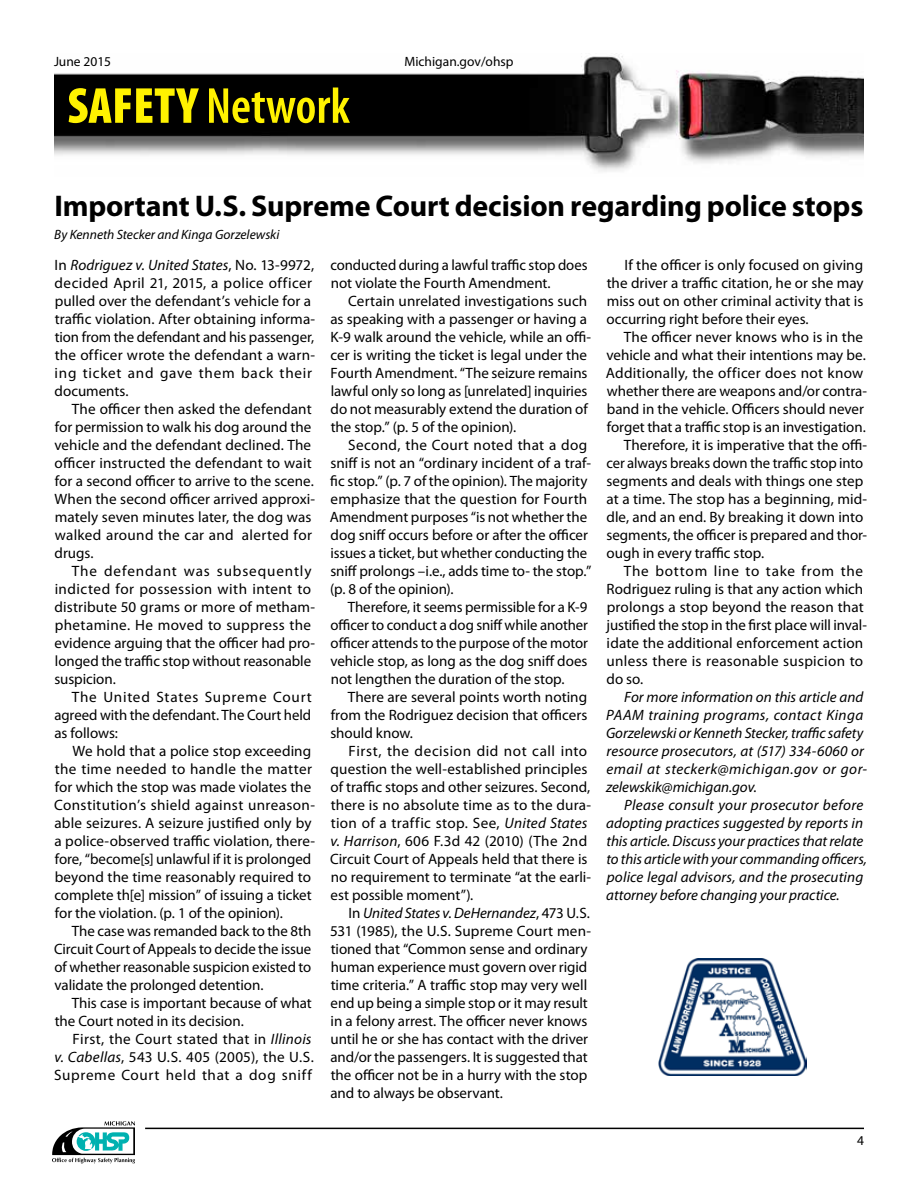
<style>
.page{position:relative;width:918px;height:1188px;background:#fff}
.page>*{position:absolute;margin:0;border:0;box-sizing:border-box;transform-origin:0 0}
.t1{font:600 condensed 51px "Myriad Pro";color:#fff200}
.t2{font:700 30px "Myriad Pro";letter-spacing:-.005em;color:#000}
.t3{font:15px/18px "Myriad Pro";color:#000}
.t4{font:italic 15px/18px "Myriad Pro";color:#000}
.t5{font:15px/18px "Myriad Pro";letter-spacing:.03em;color:#000}
.t6{font:15px "Myriad Pro";letter-spacing:.02em;color:#000}
.t7{font:15px "Myriad Pro";letter-spacing:.05em;color:#000}
.t8{font:italic 13.5px "Myriad Pro";color:#000}
.t9{font:13.5px "Myriad Pro";color:#000}
.s1{font-weight:900}
.s2{font-style:italic}
</style>
<div class="page">
<img style="left:54px;top:56px;width:810px;height:116px">
<div style="left:61px;top:80px;width:297px;height:51px;background:#000"></div>
<svg style="left:52px;top:1121px;width:83px;height:43px"></svg>
<hr style="left:145px;top:1128px;width:719px;height:1px;background:#000">
<img style="left:658px;top:959px;width:149px;height:116px">
<p class="t9" style="left:54px;top:53px;width:59px">June 2015</p>
<p class="t9" style="left:404px;top:53px;width:111px">Michigan.gov/ohsp</p>
<h1 class="t1" style="left:68px;top:74px;width:284px"><span class="s1">SAFETY</span> Network</h1>
<h2 class="t2" style="left:54px;top:186px;width:810px">Important U.S. Supreme Court decision regarding police stops</h2>
<p class="t8" style="left:54px;top:226px;width:227px">By Kenneth Stecker and Kinga Gorzelewski</p>
<p class="t3" style="left:55px;top:256px;width:262px">In <span class="s2">Rodriguez v. United States</span>, No. 13-9972, decided April 21, 2015, a police officer pulled over the defendant’s vehicle for a traffic violation. After obtaining informa&shy;tion from the defendant and his passenger, the officer wrote the defendant a warn&shy;ing ticket and gave them back their documents.</p>
<p class="t3" style="left:54px;top:400px;width:262px;text-indent:17px">The officer then asked the defendant for permission to walk his dog around the vehicle and the defendant declined. The officer instructed the defendant to wait for a second officer to arrive to the scene.<br>When the second officer arrived approxi&shy;mately seven minutes later, the dog was walked around the car and alerted for drugs.</p>
<p class="t3" style="left:54px;top:562px;width:262px;text-indent:17px">The defendant was subsequently indicted for possession with intent to distribute 50 grams or more of metham&shy;phetamine. He moved to suppress the evidence arguing that the officer had pro&shy;longed the traffic stop without reasonable suspicion.</p>
<p class="t3" style="left:54px;top:688px;width:259px;text-align:justify;text-indent:17px">The United States Supreme Court agreed with the defendant. The Court held as follows:</p>
<p class="t3" style="left:54px;top:742px;width:263px;text-indent:18px">We hold that a police stop exceeding the time needed to handle the matter for which the stop was made violates the Constitution’s shield against unreason&shy;able seizures. A seizure justified only by a police-observed traffic violation, there&shy;fore, “become[s] unlawful if it is prolonged beyond the time reasonably required to complete th[e] mission” of issuing a ticket for the violation. (p. 1 of the opinion).</p>
<p class="t3" style="left:54px;top:922px;width:259px;text-align:justify;text-indent:17px">The case was remanded back to the 8th Circuit Court of Appeals to decide the issue of whether reasonable suspicion existed to validate the prolonged detention.</p>
<p class="t3" style="left:55px;top:994px;width:259px;text-indent:17px">This case is important because of what the Court noted in its decision.</p>
<p class="t5" style="left:54px;top:1030px;width:261px;text-indent:19px">First, the Court stated that in <span class="s2">Illinois v. Cabellas</span>, 543 U.S. 405 (2005), the U.S.<br>Supreme Court held that a dog sniff</p>
<p class="t3" style="left:330px;top:256px;width:259px">conducted during a lawful traffic stop does not violate the Fourth Amendment.</p>
<p class="t3" style="left:330px;top:292px;width:262px;text-indent:18px">Certain unrelated investigations such as speaking with a passenger or having a K-9 walk around the vehicle, while an offi&shy;cer is writing the ticket is legal under the Fourth Amendment. “The seizure remains lawful only so long as [unrelated] inquiries do not measurably extend the duration of the stop.” (p. 5 of the opinion).</p>
<p class="t3" style="left:330px;top:436px;width:263px;text-indent:18px">Second, the Court noted that a dog sniff is not an “ordinary incident of a traf&shy;fic stop.” (p. 7 of the opinion). The majority emphasize that the question for Fourth Amendment purposes “is not whether the dog sniff occurs before or after the officer issues a ticket, but whether conducting the sniff prolongs –i.e., adds time to- the stop.” (p. 8 of the opinion).</p>
<p class="t3" style="left:330px;top:598px;width:259px;text-align:justify;text-indent:17px">Therefore, it seems permissible for a K-9 officer to conduct a dog sniff while another officer attends to the purpose of the motor vehicle stop, as long as the dog sniff does not lengthen the duration of the stop.</p>
<p class="t3" style="left:330px;top:688px;width:259px;text-align:justify;text-indent:17px">There are several points worth noting from the Rodriguez decision that officers should know.</p>
<p class="t3" style="left:330px;top:742px;width:263px;text-indent:18px">First, the decision did not call into question the well-established principles of traffic stops and other seizures. Second, there is no absolute time as to the dura&shy;tion of a traffic stop. See, <span class="s2">United States v. Harrison</span>, 606 F.3d 42 (2010) (The 2nd Circuit Court of Appeals held that there is no requirement to terminate “at the earli&shy;est possible moment”).</p>
<p class="t3" style="left:330px;top:904px;width:263px;text-indent:19px">In <span class="s2">United States v. DeHernandez</span>, 473 U.S.<br>531 (1985), the U.S. Supreme Court men&shy;tioned that “Common sense and ordinary human experience must govern over rigid time criteria.” A traffic stop may very well end up being a simple stop or it may result in a felony arrest. The officer never knows until he or she has contact with the driver and/or the passengers. It is suggested that the officer not be in a hurry with the stop and to always be observant.</p>
<p class="t3" style="left:607px;top:256px;width:258px;text-align:justify;text-indent:18px">If the officer is only focused on giving the driver a traffic citation, he or she may miss out on other criminal activity that is occurring right before their eyes.</p>
<p class="t3" style="left:624px;top:328px;width:241px">The officer never knows who is in the</p>
<p class="t3" style="left:606px;top:346px;width:261px">vehicle and what their intentions may be.</p>
<p class="t6" style="left:606px;top:364px;width:259px">Additionally, the officer does not know</p>
<p class="t3" style="left:607px;top:382px;width:262px">whether there are weapons and/or contra-</p>
<p class="t3" style="left:607px;top:400px;width:259px">band in the vehicle. Officers should never</p>
<p class="t3" style="left:607px;top:418px;width:261px">forget that a traffic stop is an investigation.</p>
<p class="t3" style="left:624px;top:436px;width:245px">Therefore, it is imperative that the offi-</p>
<p class="t3" style="left:606px;top:454px;width:258px">cer always breaks down the traffic stop into</p>
<p class="t3" style="left:606px;top:472px;width:258px">segments and deals with things one step</p>
<p class="t3" style="left:606px;top:490px;width:262px">at a time. The stop has a beginning, mid-</p>
<p class="t3" style="left:607px;top:508px;width:258px">dle, and an end. By breaking it down into</p>
<p class="t3" style="left:606px;top:526px;width:262px">segments, the officer is prepared and thor-</p>
<p class="t3" style="left:607px;top:544px;width:159px">ough in every traffic stop.</p>
<p class="t7" style="left:624px;top:562px;width:241px">The bottom line to take from the</p>
<p class="t3" style="left:607px;top:580px;width:258px">Rodriguez ruling is that any action which</p>
<p class="t3" style="left:607px;top:598px;width:259px">prolongs a stop beyond the reason that</p>
<p class="t3" style="left:607px;top:616px;width:262px">justified the stop in the first place will inval-</p>
<p class="t3" style="left:607px;top:634px;width:258px">idate the additional enforcement action</p>
<p class="t6" style="left:607px;top:652px;width:258px">unless there is reasonable suspicion to</p>
<p class="t3" style="left:607px;top:670px;width:38px">do so.</p>
<p class="t4" style="left:606px;top:688px;width:263px;text-indent:18px">For more information on this article and PAAM training programs, contact Kinga Gorzelewski or Kenneth Stecker, traffic safety resource prosecutors, at (517) 334-6060 or email at steckerk@michigan.gov or gor&shy;zelewskik@michigan.gov.</p>
<p class="t4" style="left:606px;top:796px;width:262px;text-indent:18px">Please consult your prosecutor before adopting practices suggested by reports in this article. Discuss your practices that relate to this article with your commanding officers, police legal advisors, and the prosecuting attorney before changing your practice.</p>
<p class="t9" style="left:857px;top:1133px;width:8px">4</p>
</div>
